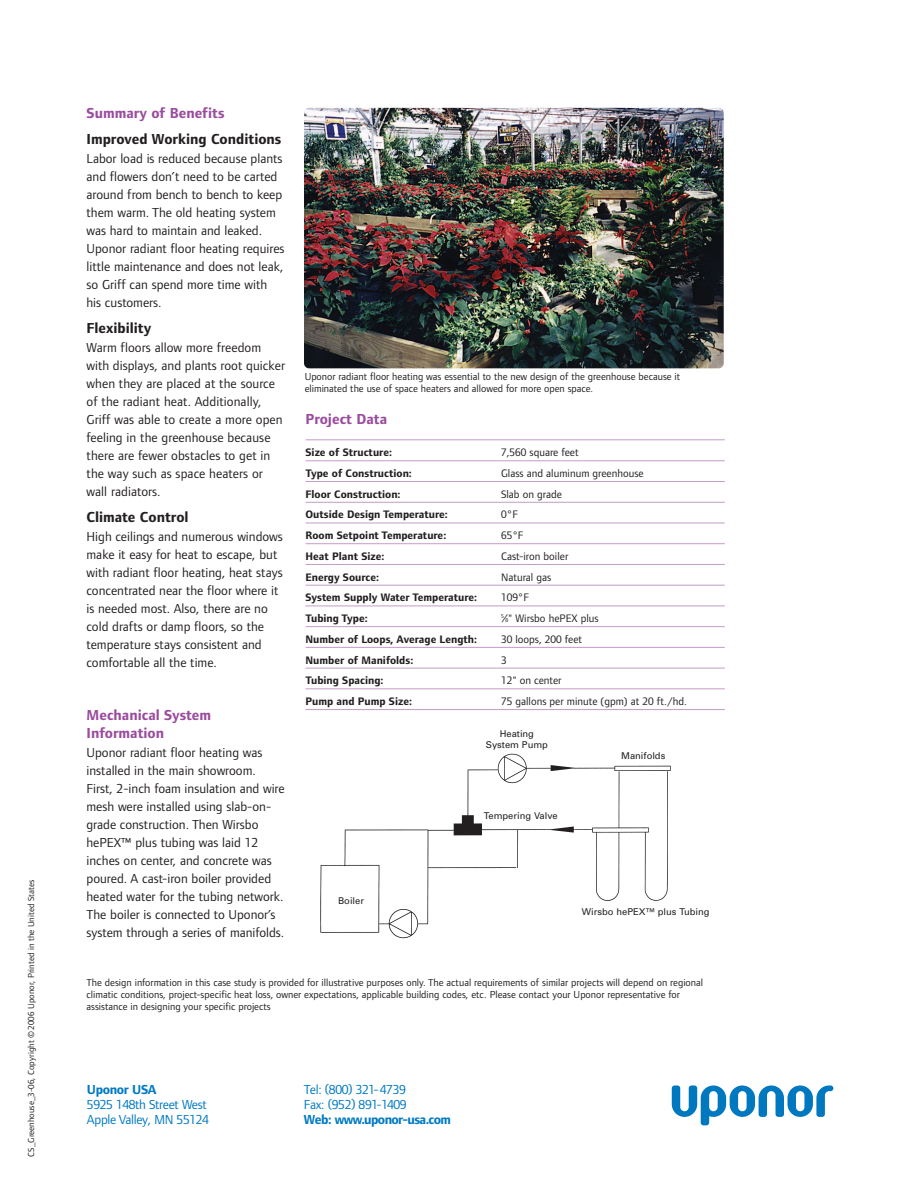
<style>
.page{position:relative;width:918px;height:1188px;background:#fff}
.page>*{position:absolute;margin:0;border:0;box-sizing:border-box;transform-origin:0 0}
.t1{font:700 15px/18px "Foundry Form Sans";color:#9a4c9d}
.t2{font:700 15px "Foundry Form Sans";color:#231f20}
.t3{font:13.5px/18px "Foundry Form Sans";color:#231f20}
.t4{font:13.5px "Foundry Form Sans";letter-spacing:-.025em;color:#007ac2}
.t5{font:700 13.5px "Foundry Form Sans";letter-spacing:-.04em;color:#007ac2}
.t6{font:700 11.25px "Foundry Form Sans";color:#231f20}
.t7{font:11.25px "Foundry Form Sans";color:#231f20}
.t8{font:10.5px/12px "Foundry Form Sans";color:#231f20}
.t9{font:9.3px/11.2px "Univers";color:#231f20;text-align:center}
.t10{font:9px "Foundry Form Sans";color:#231f20}
.s1{font-size:5.7px}
</style>
<div class="page">
<svg style="left:672px;top:1085px;width:161px;height:40px"></svg>
<img style="left:320px;top:753px;width:351px;height:186px">
<hr style="left:306px;top:439px;width:419px;height:1px;background:#c39cc8">
<hr style="left:306px;top:460px;width:419px;height:1px;background:#c39cc8">
<hr style="left:306px;top:481px;width:419px;height:1px;background:#c39cc8">
<hr style="left:306px;top:502px;width:419px;height:1px;background:#c39cc8">
<hr style="left:306px;top:523px;width:419px;height:1px;background:#c39cc8">
<hr style="left:306px;top:543px;width:419px;height:1px;background:#c39cc8">
<hr style="left:306px;top:564px;width:419px;height:1px;background:#c39cc8">
<hr style="left:306px;top:585px;width:419px;height:1px;background:#c39cc8">
<hr style="left:306px;top:606px;width:419px;height:1px;background:#c39cc8">
<hr style="left:306px;top:626px;width:419px;height:1px;background:#c39cc8">
<hr style="left:306px;top:647px;width:419px;height:1px;background:#c39cc8">
<hr style="left:306px;top:668px;width:419px;height:1px;background:#c39cc8">
<hr style="left:306px;top:688px;width:419px;height:1px;background:#c39cc8">
<hr style="left:306px;top:709px;width:419px;height:1px;background:#c39cc8">
<img style="left:304px;top:108px;width:420px;height:260px;border-radius:5px">
<p class="t10" style="left:28px;top:1157px;width:278px;rotate:-90deg">CS_Greenhouse_3-06, Copyright ©2006 Uponor, Printed in the United States</p>
<p class="t1" style="left:87px;top:106px;width:140px">Summary of Benefits</p>
<p class="t2" style="left:87px;top:133px;width:196px">Improved Working Conditions</p>
<p class="t3" style="left:87px;top:151px;width:200px">Labor load is reduced because plants and flowers don’t need to be carted around from bench to bench to keep them warm. The old heating system was hard to maintain and leaked.<br>Uponor radiant floor heating requires little maintenance and does not leak, so Griff can spend more time with his customers.</p>
<p class="t2" style="left:87px;top:322px;width:66px">Flexibility</p>
<p class="t3" style="left:87px;top:340px;width:200px">Warm floors allow more freedom with displays, and plants root quicker when they are placed at the source of the radiant heat. Additionally,<br>Griff was able to create a more open feeling in the greenhouse because there are fewer obstacles to get in the way such as space heaters or wall radiators.</p>
<p class="t2" style="left:87px;top:511px;width:104px">Climate Control</p>
<p class="t3" style="left:87px;top:529px;width:198px">High ceilings and numerous windows make it easy for heat to escape, but with radiant floor heating, heat stays concentrated near the floor where it is needed most. Also, there are no cold drafts or damp floors, so the temperature stays consistent and comfortable all the time.</p>
<p class="t1" style="left:87px;top:707px;width:126px">Mechanical System<br>Information</p>
<p class="t3" style="left:87px;top:745px;width:200px">Uponor radiant floor heating was installed in the main showroom.<br>First, 2-inch foam insulation and wire mesh were installed using slab-on&shy;grade construction. Then Wirsbo hePEX™ plus tubing was laid 12 inches on center, and concrete was poured. A cast-iron boiler provided heated water for the tubing network.<br>The boiler is connected to Uponor’s system through a series of manifolds.</p>
<p class="t8" style="left:305px;top:371px;width:377px">Uponor radiant floor heating was essential to the new design of the greenhouse because it eliminated the use of space heaters and allowed for more open space.</p>
<p class="t1" style="left:306px;top:411px;width:83px">Project Data</p>
<p class="t6" style="left:306px;top:448px;width:88px">Size of Structure:</p>
<p class="t7" style="left:501px;top:448px;width:79px">7,560 square feet</p>
<p class="t6" style="left:306px;top:469px;width:108px">Type of Construction:</p>
<p class="t7" style="left:501px;top:469px;width:144px">Glass and aluminum greenhouse</p>
<p class="t6" style="left:306px;top:490px;width:97px">Floor Construction:</p>
<p class="t7" style="left:501px;top:490px;width:62px">Slab on grade</p>
<p class="t6" style="left:306px;top:510px;width:144px">Outside Design Temperature:</p>
<p class="t7" style="left:501px;top:510px;width:18px">0°F</p>
<p class="t6" style="left:306px;top:531px;width:142px">Room Setpoint Temperature:</p>
<p class="t7" style="left:501px;top:531px;width:24px">65°F</p>
<p class="t6" style="left:306px;top:552px;width:80px">Heat Plant Size:</p>
<p class="t7" style="left:501px;top:552px;width:69px">Cast-iron boiler</p>
<p class="t6" style="left:306px;top:573px;width:75px">Energy Source:</p>
<p class="t7" style="left:501px;top:573px;width:52px">Natural gas</p>
<p class="t6" style="left:306px;top:593px;width:173px">System Supply Water Temperature:</p>
<p class="t7" style="left:501px;top:593px;width:30px">109°F</p>
<p class="t6" style="left:306px;top:614px;width:64px">Tubing Type:</p>
<p class="t7" style="left:501px;top:614px;width:99px"><sup>5</sup>⁄<span class="s1">8</span>" Wirsbo hePEX plus</p>
<p class="t6" style="left:306px;top:635px;width:173px">Number of Loops, Average Length:</p>
<p class="t7" style="left:501px;top:635px;width:83px">30 loops, 200 feet</p>
<p class="t6" style="left:306px;top:656px;width:109px">Number of Manifolds:</p>
<p class="t7" style="left:501px;top:656px;width:7px">3</p>
<p class="t6" style="left:306px;top:676px;width:79px">Tubing Spacing:</p>
<p class="t7" style="left:501px;top:676px;width:62px">12" on center</p>
<p class="t6" style="left:306px;top:697px;width:108px">Pump and Pump Size:</p>
<p class="t7" style="left:501px;top:697px;width:187px">75 gallons per minute (gpm) at 20 ft./hd.</p>
<p class="t9" style="left:338px;top:896px;width:27px">Boiler</p>
<p class="t9" style="left:486px;top:729px;width:64px">Heating<br>System Pump</p>
<p class="t9" style="left:484px;top:811px;width:75px">Tempering Valve</p>
<p class="t9" style="left:621px;top:751px;width:46px">Manifolds</p>
<p class="t9" style="left:582px;top:907px;width:129px">Wirsbo hePEX™ plus Tubing</p>
<p class="t8" style="left:87px;top:978px;width:618px">The design information in this case study is provided for illustrative purposes only. The actual requirements of similar projects will depend on regional climatic conditions, project-specific heat loss, owner expectations, applicable building codes, etc. Please contact your Uponor representative for assistance in designing your specific projects</p>
<p class="t5" style="left:87px;top:1085px;width:71px">Uponor USA</p>
<p class="t4" style="left:304px;top:1085px;width:103px">Tel: (800) 321-4739</p>
<p class="t4" style="left:87px;top:1100px;width:121px">5925 148th Street West</p>
<p class="t4" style="left:304px;top:1100px;width:104px">Fax: (952) 891-1409</p>
<p class="t4" style="left:87px;top:1115px;width:124px">Apple Valley, MN 55124</p>
<p class="t5" style="left:304px;top:1115px;width:149px">Web: www.uponor-usa.com</p>
</div>
